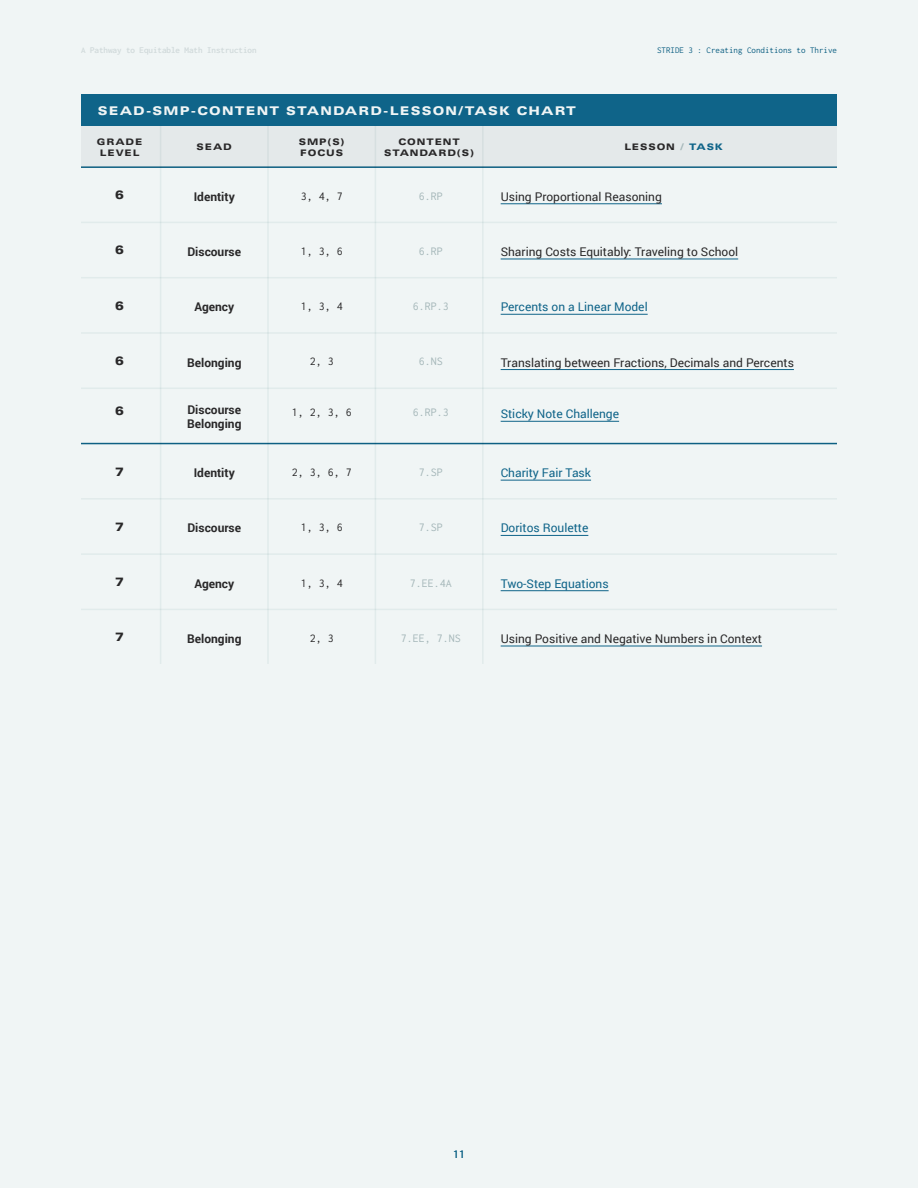
<style>
.page{position:relative;width:918px;height:1188px;background:#f0f5f5}
.page>*{position:absolute;margin:0;border:0;box-sizing:border-box;transform-origin:0 0}
.t1{font:12px "Roboto";color:#292829}
.t2{font:12px "Roboto";color:#0f6489}
.t3{font:700 12px "Roboto";color:#292829}
.t4{font:12px "Inconsolata";color:#a5b7b9}
.t5{font:12px "Inconsolata";color:#292829}
.t6{font:900 expanded 12px "Univers";letter-spacing:.1em;color:#f0f5f5}
.t7{font:900 expanded 12px "Univers";color:#292829}
.t8{font:12px "Inconsolata";color:#0f6489}
.t9{font:900 expanded 9px/11.2px "Univers";letter-spacing:.1em;color:#292829;text-align:center}
.t10{font:9px "Inconsolata";color:#d2dbdc}
.t11{font:9px "Inconsolata";color:#0f6489}
.s1{color:#a5b7b9}
.s2{color:#0f6489}
</style>
<div class="page">
<hr style="left:501px;top:203px;width:161px;height:1px;background:#0f6489">
<hr style="left:501px;top:259px;width:237px;height:1px;background:#0f6489">
<hr style="left:501px;top:480px;width:90px;height:1px;background:#0f6489">
<hr style="left:501px;top:314px;width:147px;height:1px;background:#0f6489">
<hr style="left:501px;top:535px;width:87px;height:1px;background:#0f6489">
<hr style="left:501px;top:369px;width:293px;height:1px;background:#0f6489">
<hr style="left:501px;top:590px;width:108px;height:1px;background:#0f6489">
<hr style="left:501px;top:421px;width:118px;height:1px;background:#0f6489">
<hr style="left:501px;top:646px;width:261px;height:1px;background:#0f6489">
<div style="left:81px;top:126px;width:756px;height:40px;background:#e4e9ea"></div>
<div style="left:81px;top:94px;width:756px;height:32px;background:#0f6489"></div>
<hr style="left:81px;top:166px;width:756px;height:2px;background:#0f6489">
<hr style="left:81px;top:443px;width:756px;height:1px;background:#0f6489">
<hr style="left:160px;top:125px;width:1px;height:539px;background:#f0f5f5">
<hr style="left:267px;top:125px;width:2px;height:539px;background:#f0f5f5">
<hr style="left:375px;top:125px;width:1px;height:539px;background:#f0f5f5">
<hr style="left:482px;top:125px;width:2px;height:539px;background:#f0f5f5">
<hr style="left:81px;top:124px;width:756px;height:2px;background:#0f6489">
<p class="t10" style="left:81px;top:44px;width:177px">A Pathway to Equitable Math Instruction</p>
<p class="t11" style="left:657px;top:44px;width:181px">STRIDE 3 : Creating Conditions to Thrive</p>
<p class="t6" style="left:98px;top:104px;width:480px">SEAD-SMP-CONTENT STANDARD-LESSON/TASK CHART</p>
<p class="t9" style="left:97px;top:136px;width:47px">GRADE<br>LEVEL</p>
<p class="t9" style="left:197px;top:142px;width:37px">SEAD</p>
<p class="t9" style="left:299px;top:136px;width:47px;text-align:left">SMP(S)<br>FOCUS</p>
<p class="t9" style="left:384px;top:136px;width:91px">CONTENT<br>STANDARD(S)</p>
<p class="t9" style="left:624px;top:142px;width:100px">LESSON <span class="s1">/</span> <span class="s2">TASK</span></p>
<p class="t3" style="left:194px;top:188px;width:43px">Identity</p>
<p class="t7" style="left:115px;top:188px;width:10px">6</p>
<p class="t1" style="left:501px;top:188px;width:163px">Using Proportional Reasoning</p>
<p class="t4" style="left:419px;top:188px;width:25px">6.RP</p>
<p class="t5" style="left:301px;top:188px;width:43px">3, 4, 7</p>
<p class="t7" style="left:115px;top:243px;width:10px">6</p>
<p class="t3" style="left:187px;top:243px;width:55px">Discourse</p>
<p class="t5" style="left:301px;top:243px;width:43px">1, 3, 6</p>
<p class="t4" style="left:419px;top:243px;width:25px">6.RP</p>
<p class="t1" style="left:501px;top:243px;width:239px">Sharing Costs Equitably: Traveling to School</p>
<p class="t7" style="left:115px;top:298px;width:10px">6</p>
<p class="t3" style="left:194px;top:299px;width:41px">Agency</p>
<p class="t5" style="left:301px;top:298px;width:43px">1, 3, 4</p>
<p class="t4" style="left:413px;top:298px;width:37px">6.RP.3</p>
<p class="t2" style="left:501px;top:299px;width:149px">Percents on a Linear Model</p>
<p class="t7" style="left:115px;top:354px;width:10px">6</p>
<p class="t3" style="left:187px;top:354px;width:56px">Belonging</p>
<p class="t5" style="left:310px;top:353px;width:25px">2, 3</p>
<p class="t4" style="left:419px;top:353px;width:25px">6.NS</p>
<p class="t1" style="left:501px;top:354px;width:295px">Translating between Fractions, Decimals and Percents</p>
<p class="t7" style="left:115px;top:404px;width:10px">6</p>
<p class="t3" style="left:187px;top:401px;width:55px">Discourse</p>
<p class="t3" style="left:187px;top:416px;width:56px">Belonging</p>
<p class="t5" style="left:292px;top:404px;width:61px">1, 2, 3, 6</p>
<p class="t4" style="left:413px;top:404px;width:37px">6.RP.3</p>
<p class="t2" style="left:501px;top:406px;width:120px">Sticky Note Challenge</p>
<p class="t7" style="left:115px;top:464px;width:10px">7</p>
<p class="t3" style="left:194px;top:464px;width:43px">Identity</p>
<p class="t5" style="left:292px;top:464px;width:61px">2, 3, 6, 7</p>
<p class="t4" style="left:419px;top:464px;width:25px">7.SP</p>
<p class="t2" style="left:501px;top:464px;width:92px">Charity Fair Task</p>
<p class="t7" style="left:115px;top:520px;width:10px">7</p>
<p class="t3" style="left:187px;top:520px;width:55px">Discourse</p>
<p class="t5" style="left:301px;top:519px;width:43px">1, 3, 6</p>
<p class="t4" style="left:419px;top:519px;width:25px">7.SP</p>
<p class="t2" style="left:501px;top:520px;width:89px">Doritos Roulette</p>
<p class="t7" style="left:115px;top:575px;width:10px">7</p>
<p class="t3" style="left:194px;top:575px;width:41px">Agency</p>
<p class="t5" style="left:301px;top:575px;width:43px">1, 3, 4</p>
<p class="t4" style="left:410px;top:575px;width:43px">7.EE.4A</p>
<p class="t2" style="left:501px;top:575px;width:109px">Two-Step Equations</p>
<p class="t7" style="left:115px;top:630px;width:10px">7</p>
<p class="t3" style="left:187px;top:630px;width:56px">Belonging</p>
<p class="t5" style="left:310px;top:630px;width:25px">2, 3</p>
<p class="t4" style="left:401px;top:630px;width:61px">7.EE, 7.NS</p>
<p class="t1" style="left:501px;top:630px;width:263px">Using Positive and Negative Numbers in Context</p>
<p class="t8" style="left:453px;top:1146px;width:13px">11</p>
</div>
